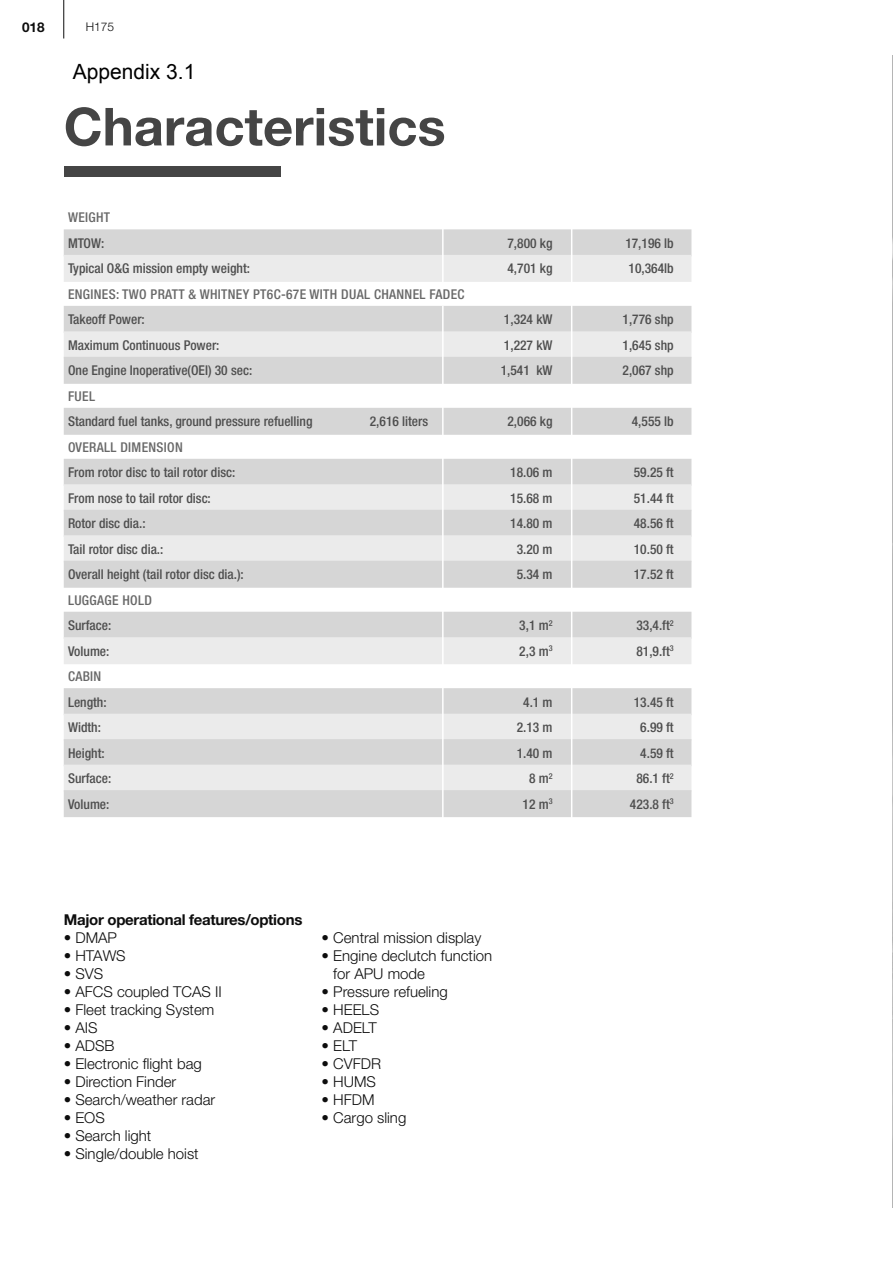
<style>
.page{position:relative;width:893px;height:1263px;background:#fff}
.page>*{position:absolute;margin:0;border:0;box-sizing:border-box;transform-origin:0 0}
.t1{font:700 52.5px "Helvetica Neue LT Std";color:#454545}
.t2{font:21px "Arial";color:#000}
.t3{font:300 15px/18px "Helvetica Neue LT Std";color:#0d0d0d}
.t4{font:700 15px "Helvetica Neue LT Std";letter-spacing:-.02em;color:#0d0d0d}
.t5{font:500 condensed 13.5px "Helvetica Neue LT Std";color:#4e4e4e}
.t6{font:500 condensed 13.5px "Helvetica Neue LT Std";letter-spacing:.025em;color:#686868}
.t7{font:700 13.5px "Helvetica Neue LT Std";color:#0d0d0d}
.t8{font:300 12px "Helvetica Neue LT Std";color:#0d0d0d}
</style>
<div class="page">
<hr style="left:63px;top:0;width:1px;height:39px;background:#0d0d0d">
<div style="left:64px;top:166px;width:217px;height:10px;background:#454545"></div>
<div style="left:64px;top:229px;width:627px;height:27px;background:#d6d6d6"></div>
<div style="left:64px;top:255px;width:627px;height:27px;background:#ebebeb"></div>
<div style="left:64px;top:306px;width:627px;height:27px;background:#d6d6d6"></div>
<div style="left:64px;top:331px;width:627px;height:27px;background:#ebebeb"></div>
<div style="left:64px;top:357px;width:627px;height:27px;background:#d6d6d6"></div>
<div style="left:64px;top:408px;width:627px;height:27px;background:#d6d6d6"></div>
<div style="left:64px;top:459px;width:627px;height:27px;background:#d6d6d6"></div>
<div style="left:64px;top:484px;width:627px;height:27px;background:#ebebeb"></div>
<div style="left:64px;top:510px;width:627px;height:27px;background:#d6d6d6"></div>
<div style="left:64px;top:535px;width:627px;height:27px;background:#ebebeb"></div>
<div style="left:64px;top:561px;width:627px;height:27px;background:#d6d6d6"></div>
<div style="left:64px;top:612px;width:627px;height:27px;background:#d6d6d6"></div>
<div style="left:64px;top:637px;width:627px;height:27px;background:#ebebeb"></div>
<div style="left:64px;top:688px;width:627px;height:27px;background:#d6d6d6"></div>
<div style="left:64px;top:714px;width:627px;height:27px;background:#ebebeb"></div>
<div style="left:64px;top:739px;width:627px;height:27px;background:#d6d6d6"></div>
<div style="left:64px;top:765px;width:627px;height:27px;background:#ebebeb"></div>
<div style="left:64px;top:790px;width:627px;height:27px;background:#d6d6d6"></div>
<hr style="left:442px;top:224px;width:2px;height:58px;background:#fff">
<hr style="left:442px;top:306px;width:2px;height:566px;background:#fff">
<hr style="left:571px;top:224px;width:1px;height:648px;background:#fff">
<div style="left:703px;top:45px;width:190px;height:1180px;border:2px solid #fff"></div>
<p class="t7" style="left:22px;top:22px;width:24px">018</p>
<p class="t8" style="left:86px;top:22px;width:30px">H175</p>
<h2 class="t2" style="left:73px;top:60px;width:124px">Appendix 3.1</h2>
<h1 class="t1" style="left:64px;top:107px;width:383px">Characteristics</h1>
<p class="t6" style="left:68px;top:213px;width:44px">WEIGHT</p>
<p class="t5" style="left:68px;top:238px;width:38px">MTOW:</p>
<p class="t5" style="left:507px;top:238px;width:47px">7,800 kg</p>
<p class="t5" style="left:625px;top:238px;width:50px">17,196 lb</p>
<p class="t5" style="left:68px;top:264px;width:184px">Typical O&amp;G mission empty weight:</p>
<p class="t5" style="left:507px;top:264px;width:47px">4,701 kg</p>
<p class="t5" style="left:628px;top:264px;width:47px">10,364lb</p>
<p class="t6" style="left:68px;top:289px;width:398px">ENGINES: TWO PRATT &amp; WHITNEY PT6C-67E WITH DUAL CHANNEL FADEC</p>
<p class="t5" style="left:68px;top:315px;width:78px">Takeoff Power:</p>
<p class="t5" style="left:504px;top:315px;width:50px">1,324 kW</p>
<p class="t5" style="left:622px;top:315px;width:53px">1,776 shp</p>
<p class="t5" style="left:68px;top:340px;width:153px">Maximum Continuous Power:</p>
<p class="t5" style="left:504px;top:340px;width:50px">1,227 kW</p>
<p class="t5" style="left:622px;top:340px;width:53px">1,645 shp</p>
<p class="t5" style="left:68px;top:366px;width:186px">One Engine Inoperative(OEI) 30 sec:</p>
<p class="t5" style="left:501px;top:366px;width:53px">1,541 kW</p>
<p class="t5" style="left:622px;top:366px;width:53px">2,067 shp</p>
<p class="t6" style="left:68px;top:391px;width:28px">FUEL</p>
<p class="t5" style="left:68px;top:417px;width:246px">Standard fuel tanks, ground pressure refuelling</p>
<p class="t5" style="left:370px;top:417px;width:60px">2,616 liters</p>
<p class="t5" style="left:507px;top:417px;width:47px">2,066 kg</p>
<p class="t5" style="left:632px;top:417px;width:43px">4,555 lb</p>
<p class="t6" style="left:68px;top:442px;width:116px">OVERALL DIMENSION</p>
<p class="t5" style="left:68px;top:468px;width:169px">From rotor disc to tail rotor disc:</p>
<p class="t5" style="left:510px;top:468px;width:44px">18.06 m</p>
<p class="t5" style="left:634px;top:468px;width:41px">59.25 ft</p>
<p class="t5" style="left:68px;top:493px;width:144px">From nose to tail rotor disc:</p>
<p class="t5" style="left:510px;top:493px;width:44px">15.68 m</p>
<p class="t5" style="left:634px;top:493px;width:41px">51.44 ft</p>
<p class="t5" style="left:68px;top:518px;width:79px">Rotor disc dia.:</p>
<p class="t5" style="left:510px;top:518px;width:44px">14.80 m</p>
<p class="t5" style="left:634px;top:518px;width:41px">48.56 ft</p>
<p class="t5" style="left:68px;top:544px;width:97px">Tail rotor disc dia.:</p>
<p class="t5" style="left:517px;top:544px;width:37px">3.20 m</p>
<p class="t5" style="left:634px;top:544px;width:41px">10.50 ft</p>
<p class="t5" style="left:68px;top:569px;width:177px">Overall height (tail rotor disc dia.):</p>
<p class="t5" style="left:517px;top:569px;width:37px">5.34 m</p>
<p class="t5" style="left:634px;top:569px;width:41px">17.52 ft</p>
<p class="t6" style="left:68px;top:595px;width:85px">LUGGAGE HOLD</p>
<p class="t5" style="left:68px;top:620px;width:45px">Surface:</p>
<p class="t5" style="left:519px;top:620px;width:35px">3,1 m<sup>2</sup></p>
<p class="t5" style="left:636px;top:620px;width:39px">33,4.ft<sup>2</sup></p>
<p class="t5" style="left:68px;top:646px;width:43px">Volume:</p>
<p class="t5" style="left:519px;top:646px;width:35px">2,3 m<sup>3</sup></p>
<p class="t5" style="left:636px;top:646px;width:39px">81,9.ft<sup>3</sup></p>
<p class="t6" style="left:68px;top:671px;width:35px">CABIN</p>
<p class="t5" style="left:68px;top:697px;width:40px">Length:</p>
<p class="t5" style="left:523px;top:697px;width:31px">4.1 m</p>
<p class="t5" style="left:634px;top:697px;width:41px">13.45 ft</p>
<p class="t5" style="left:68px;top:722px;width:34px">Width:</p>
<p class="t5" style="left:517px;top:722px;width:37px">2.13 m</p>
<p class="t5" style="left:640px;top:722px;width:35px">6.99 ft</p>
<p class="t5" style="left:68px;top:748px;width:38px">Height:</p>
<p class="t5" style="left:517px;top:748px;width:37px">1.40 m</p>
<p class="t5" style="left:640px;top:748px;width:35px">4.59 ft</p>
<p class="t5" style="left:68px;top:773px;width:45px">Surface:</p>
<p class="t5" style="left:529px;top:773px;width:25px">8 m<sup>2</sup></p>
<p class="t5" style="left:636px;top:773px;width:39px">86.1 ft<sup>2</sup></p>
<p class="t5" style="left:68px;top:799px;width:43px">Volume:</p>
<p class="t5" style="left:522px;top:799px;width:32px">12 m<sup>3</sup></p>
<p class="t5" style="left:630px;top:799px;width:45px">423.8 ft<sup>3</sup></p>
<p class="t4" style="left:64px;top:914px;width:240px">Major operational features/options</p>
<p class="t3" style="left:64px;top:930px;width:55px">• DMAP</p>
<p class="t3" style="left:64px;top:948px;width:63px">• HTAWS</p>
<p class="t3" style="left:64px;top:966px;width:41px">• SVS</p>
<p class="t3" style="left:64px;top:984px;width:160px">• AFCS coupled TCAS II</p>
<p class="t3" style="left:64px;top:1002px;width:152px">• Fleet tracking System</p>
<p class="t3" style="left:64px;top:1020px;width:35px">• AIS</p>
<p class="t3" style="left:64px;top:1038px;width:52px">• ADSB</p>
<p class="t3" style="left:64px;top:1056px;width:140px">• Electronic flight bag</p>
<p class="t3" style="left:64px;top:1074px;width:114px">• Direction Finder</p>
<p class="t3" style="left:64px;top:1092px;width:153px">• Search/weather radar</p>
<p class="t3" style="left:64px;top:1110px;width:43px">• EOS</p>
<p class="t3" style="left:64px;top:1128px;width:89px">• Search light</p>
<p class="t3" style="left:64px;top:1146px;width:136px">• Single/double hoist</p>
<p class="t3" style="left:322px;top:930px;width:161px">• Central mission display</p>
<p class="t3" style="left:333px;top:948px;width:160px;text-indent:-12px">• Engine declutch function for APU mode</p>
<p class="t3" style="left:322px;top:984px;width:128px">• Pressure refueling</p>
<p class="t3" style="left:322px;top:1002px;width:59px">• HEELS</p>
<p class="t3" style="left:322px;top:1020px;width:57px">• ADELT</p>
<p class="t3" style="left:322px;top:1038px;width:37px">• ELT</p>
<p class="t3" style="left:322px;top:1056px;width:61px">• CVFDR</p>
<p class="t3" style="left:322px;top:1074px;width:56px">• HUMS</p>
<p class="t3" style="left:322px;top:1092px;width:55px">• HFDM</p>
<p class="t3" style="left:322px;top:1110px;width:86px">• Cargo sling</p>
</div>
